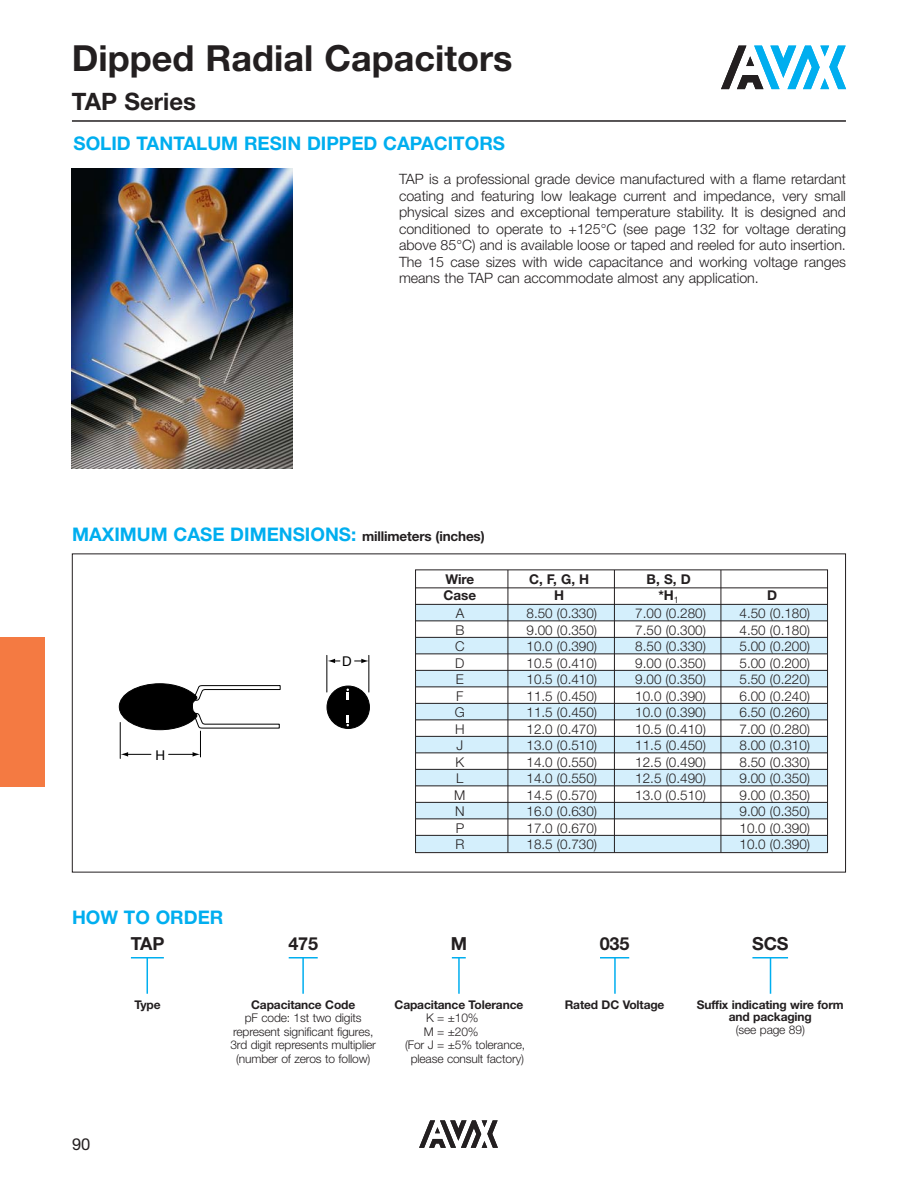
<style>
.page{position:relative;width:918px;height:1188px;background:#fff}
.page>*{position:absolute;margin:0;border:0;box-sizing:border-box;transform-origin:0 0}
.t1{font:700 36px "Helvetica Neue LT Std";color:#231f20}
.t2{font:700 24px "Helvetica Neue LT Std";color:#231f20}
.t3{font:700 18.75px "Helvetica Neue LT Std";color:#00aeef}
.t4{font:700 18px "Helvetica Neue LT Std";letter-spacing:-.01em;color:#231f20}
.t5{font:16.5px "Helvetica Neue LT Std";color:#231f20}
.t6{font:300 14.25px/16.5px "Helvetica Neue LT Std";color:#231f20;text-align:justify}
.t7{font:300 13.5px "Helvetica Neue LT Std";color:#231f20}
.t8{font:700 13.5px "Helvetica Neue LT Std";color:#231f20}
.t9{font:13.5px "Helvetica Neue";color:#000}
.t10{font:300 12px/13.5px "Helvetica Neue LT Std";letter-spacing:-.01em;color:#231f20;text-align:center}
.t11{font:700 12px/12px "Helvetica Neue LT Std";letter-spacing:-.01em;color:#231f20;text-align:center}
.s1{font-size:13.5px;color:#231f20}
</style>
<div class="page">
<div style="left:0;top:637px;width:45px;height:150px;background:#f47a42"></div>
<svg style="left:419px;top:1120px;width:79px;height:28px"></svg>
<svg style="left:721px;top:46px;width:125px;height:43px"></svg>
<div style="left:327px;top:686px;width:42px;height:42px;background:#000;border-radius:50%"></div>
<div style="left:327px;top:686px;width:43px;height:43px;border:1px solid #000;border-radius:50%"></div>
<hr style="left:120px;top:722px;width:1px;height:36px;background:#000">
<hr style="left:368px;top:655px;width:1px;height:37px;background:#000">
<hr style="left:326px;top:655px;width:1px;height:37px;background:#000">
<svg style="left:327px;top:659px;width:13px;height:4px"></svg>
<svg style="left:355px;top:659px;width:14px;height:4px"></svg>
<svg style="left:119px;top:683px;width:162px;height:74px"></svg>
<svg style="left:347px;top:689px;width:2px;height:11px"></svg>
<svg style="left:347px;top:715px;width:2px;height:11px"></svg>
<hr style="left:72px;top:120px;width:774px;height:2px;background:#231f20">
<img style="left:72px;top:169px;width:221px;height:299px">
<hr style="left:131px;top:957px;width:33px;height:1px;background:#00aeef">
<svg style="left:289px;top:957px;width:29px;height:1px"></svg>
<svg style="left:452px;top:957px;width:14px;height:1px"></svg>
<svg style="left:600px;top:957px;width:29px;height:1px"></svg>
<hr style="left:752px;top:957px;width:36px;height:1px;background:#00aeef">
<hr style="left:770px;top:958px;width:1px;height:36px;background:#00aeef">
<hr style="left:614px;top:958px;width:2px;height:36px;background:#00aeef">
<hr style="left:458px;top:958px;width:2px;height:36px;background:#00aeef">
<hr style="left:302px;top:958px;width:2px;height:36px;background:#00aeef">
<hr style="left:147px;top:958px;width:1px;height:36px;background:#00aeef">
<svg style="left:415px;top:569px;width:413px;height:284px"></svg>
<hr style="left:416px;top:604px;width:411px;height:1px;background:#231f20">
<hr style="left:416px;top:620px;width:411px;height:1px;background:#231f20">
<hr style="left:416px;top:637px;width:411px;height:1px;background:#231f20">
<hr style="left:416px;top:653px;width:411px;height:1px;background:#231f20">
<hr style="left:416px;top:670px;width:411px;height:1px;background:#231f20">
<hr style="left:416px;top:686px;width:411px;height:1px;background:#231f20">
<hr style="left:416px;top:703px;width:411px;height:1px;background:#231f20">
<hr style="left:416px;top:719px;width:411px;height:1px;background:#231f20">
<hr style="left:416px;top:736px;width:411px;height:1px;background:#231f20">
<hr style="left:416px;top:752px;width:411px;height:1px;background:#231f20">
<hr style="left:416px;top:769px;width:411px;height:1px;background:#231f20">
<hr style="left:416px;top:785px;width:411px;height:1px;background:#231f20">
<hr style="left:416px;top:802px;width:411px;height:1px;background:#231f20">
<hr style="left:416px;top:818px;width:411px;height:1px;background:#231f20">
<hr style="left:416px;top:835px;width:411px;height:1px;background:#231f20">
<hr style="left:508px;top:570px;width:1px;height:283px;background:#231f20">
<hr style="left:614px;top:570px;width:1px;height:283px;background:#231f20">
<hr style="left:721px;top:570px;width:1px;height:283px;background:#231f20">
<h1 class="t1" style="left:72px;top:45px;width:442px">Dipped Radial Capacitors</h1>
<h2 class="t2" style="left:72px;top:93px;width:126px">TAP Series</h2>
<h3 class="t3" style="left:74px;top:137px;width:433px">SOLID TANTALUM RESIN DIPPED CAPACITORS</h3>
<p class="t6" style="left:399px;top:173px;width:448px">TAP is a professional grade device manufactured with a flame retardant coating and featuring low leakage current and impedance, very small physical sizes and exceptional temperature stability. It is designed and conditioned to operate to +125°C (see page 132 for voltage derating above 85°C) and is available loose or taped and reeled for auto insertion.<br>The 15 case sizes with wide capacitance and working voltage ranges means the TAP can accommodate almost any application.</p>
<h3 class="t3" style="left:72px;top:528px;width:414px">MAXIMUM CASE DIMENSIONS: <span class="s1">millimeters (inches)</span></h3>
<p class="t9" style="left:155px;top:750px;width:11px">H</p>
<p class="t9" style="left:342px;top:656px;width:11px">D</p>
<p class="t8" style="left:445px;top:574px;width:30px">Wire</p>
<p class="t8" style="left:529px;top:574px;width:62px">C, F, G, H</p>
<p class="t8" style="left:647px;top:574px;width:46px">B, S, D</p>
<p class="t8" style="left:444px;top:591px;width:34px">Case</p>
<p class="t8" style="left:554px;top:591px;width:12px">H</p>
<p class="t8" style="left:658px;top:591px;width:22px">*H<sub>1</sub></p>
<p class="t8" style="left:767px;top:591px;width:12px">D</p>
<p class="t7" style="left:456px;top:609px;width:10px">A</p>
<p class="t7" style="left:527px;top:609px;width:72px">8.50 (0.330)</p>
<p class="t7" style="left:635px;top:609px;width:72px">7.00 (0.280)</p>
<p class="t7" style="left:740px;top:609px;width:72px">4.50 (0.180)</p>
<p class="t7" style="left:455px;top:625px;width:11px">B</p>
<p class="t7" style="left:527px;top:625px;width:72px">9.00 (0.350)</p>
<p class="t7" style="left:635px;top:625px;width:72px">7.50 (0.300)</p>
<p class="t7" style="left:740px;top:625px;width:72px">4.50 (0.180)</p>
<p class="t7" style="left:455px;top:642px;width:11px">C</p>
<p class="t7" style="left:527px;top:642px;width:72px">10.0 (0.390)</p>
<p class="t7" style="left:635px;top:642px;width:72px">8.50 (0.330)</p>
<p class="t7" style="left:740px;top:642px;width:72px">5.00 (0.200)</p>
<p class="t7" style="left:455px;top:658px;width:11px">D</p>
<p class="t7" style="left:527px;top:658px;width:72px">10.5 (0.410)</p>
<p class="t7" style="left:635px;top:658px;width:72px">9.00 (0.350)</p>
<p class="t7" style="left:740px;top:658px;width:72px">5.00 (0.200)</p>
<p class="t7" style="left:456px;top:675px;width:10px">E</p>
<p class="t7" style="left:527px;top:675px;width:72px">10.5 (0.410)</p>
<p class="t7" style="left:635px;top:675px;width:72px">9.00 (0.350)</p>
<p class="t7" style="left:740px;top:675px;width:72px">5.50 (0.220)</p>
<p class="t7" style="left:456px;top:691px;width:9px">F</p>
<p class="t7" style="left:527px;top:691px;width:72px">11.5 (0.450)</p>
<p class="t7" style="left:635px;top:691px;width:72px">10.0 (0.390)</p>
<p class="t7" style="left:740px;top:691px;width:72px">6.00 (0.240)</p>
<p class="t7" style="left:455px;top:708px;width:12px">G</p>
<p class="t7" style="left:527px;top:708px;width:72px">11.5 (0.450)</p>
<p class="t7" style="left:635px;top:708px;width:72px">10.0 (0.390)</p>
<p class="t7" style="left:740px;top:708px;width:72px">6.50 (0.260)</p>
<p class="t7" style="left:455px;top:724px;width:11px">H</p>
<p class="t7" style="left:527px;top:724px;width:72px">12.0 (0.470)</p>
<p class="t7" style="left:635px;top:724px;width:72px">10.5 (0.410)</p>
<p class="t7" style="left:740px;top:724px;width:72px">7.00 (0.280)</p>
<p class="t7" style="left:457px;top:741px;width:8px">J</p>
<p class="t7" style="left:527px;top:741px;width:72px">13.0 (0.510)</p>
<p class="t7" style="left:635px;top:741px;width:72px">11.5 (0.450)</p>
<p class="t7" style="left:740px;top:741px;width:72px">8.00 (0.310)</p>
<p class="t7" style="left:456px;top:757px;width:10px">K</p>
<p class="t7" style="left:527px;top:757px;width:72px">14.0 (0.550)</p>
<p class="t7" style="left:635px;top:757px;width:72px">12.5 (0.490)</p>
<p class="t7" style="left:740px;top:757px;width:72px">8.50 (0.330)</p>
<p class="t7" style="left:456px;top:774px;width:9px">L</p>
<p class="t7" style="left:527px;top:774px;width:72px">14.0 (0.550)</p>
<p class="t7" style="left:635px;top:774px;width:72px">12.5 (0.490)</p>
<p class="t7" style="left:740px;top:774px;width:72px">9.00 (0.350)</p>
<p class="t7" style="left:454px;top:790px;width:13px">M</p>
<p class="t7" style="left:527px;top:790px;width:72px">14.5 (0.570)</p>
<p class="t7" style="left:635px;top:790px;width:72px">13.0 (0.510)</p>
<p class="t7" style="left:740px;top:790px;width:72px">9.00 (0.350)</p>
<p class="t7" style="left:455px;top:807px;width:11px">N</p>
<p class="t7" style="left:527px;top:807px;width:72px">16.0 (0.630)</p>
<p class="t7" style="left:740px;top:807px;width:72px">9.00 (0.350)</p>
<p class="t7" style="left:456px;top:823px;width:10px">P</p>
<p class="t7" style="left:527px;top:823px;width:72px">17.0 (0.670)</p>
<p class="t7" style="left:740px;top:823px;width:72px">10.0 (0.390)</p>
<p class="t7" style="left:455px;top:840px;width:11px">R</p>
<p class="t7" style="left:527px;top:840px;width:72px">18.5 (0.730)</p>
<p class="t7" style="left:740px;top:840px;width:72px">10.0 (0.390)</p>
<h3 class="t3" style="left:72px;top:911px;width:153px">HOW TO ORDER</h3>
<h3 class="t4" style="left:131px;top:938px;width:35px">TAP</h3>
<h3 class="t4" style="left:288px;top:938px;width:31px">475</h3>
<h3 class="t4" style="left:451px;top:938px;width:18px">M</h3>
<p class="t11" style="left:134px;top:1000px;width:28px">Type</p>
<p class="t11" style="left:251px;top:1000px;width:106px">Capacitance Code</p>
<p class="t10" style="left:230px;top:1013px;width:147px">pF code: 1st two digits represent significant figures,<br>3rd digit represents multiplier (number of zeros to follow)</p>
<p class="t11" style="left:395px;top:1000px;width:130px">Capacitance Tolerance</p>
<p class="t10" style="left:426px;top:1013px;width:54px">K = ±10%</p>
<p class="t10" style="left:424px;top:1026px;width:56px">M = ±20%</p>
<p class="t10" style="left:405px;top:1040px;width:122px">(For J = ±5% tolerance,</p>
<p class="t10" style="left:411px;top:1053px;width:115px">please consult factory)</p>
<h3 class="t4" style="left:600px;top:938px;width:31px">035</h3>
<p class="t11" style="left:565px;top:1000px;width:101px">Rated DC Voltage</p>
<h3 class="t4" style="left:752px;top:938px;width:38px">SCS</h3>
<p class="t11" style="left:697px;top:1000px;width:148px">Suffix indicating wire form and packaging</p>
<p class="t10" style="left:736px;top:1025px;width:71px">(see page 89)</p>
<p class="t5" style="left:72px;top:1138px;width:20px">90</p>
</div>
